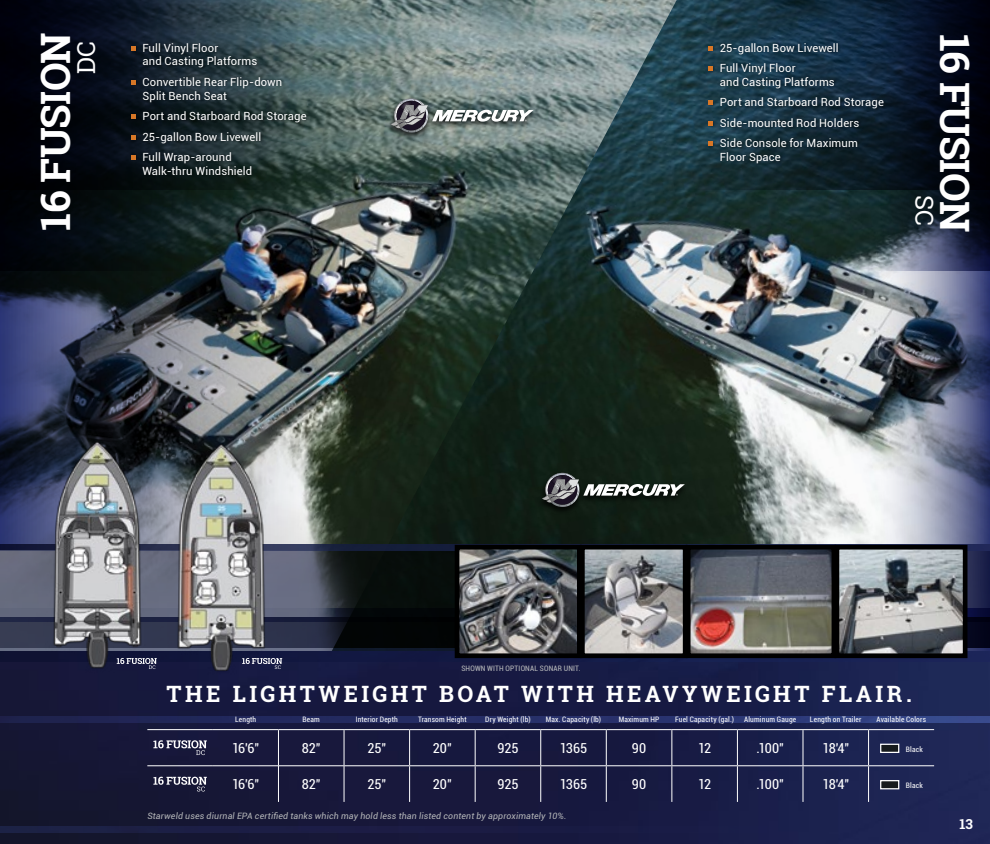
<style>
.page{position:relative;width:990px;height:844px;background:#fff}
.page>*{position:absolute;margin:0;border:0;box-sizing:border-box;transform-origin:0 0}
.t1{font:700 40.5px "Roboto Slab";letter-spacing:-.02em;color:#fff}
.t2{font:24.75px "Roboto Slab";color:#fff}
.t3{font:700 22.5px "Roboto Slab";letter-spacing:.155em;color:#fff}
.t4{font:condensed 13.75px "Roboto";letter-spacing:-.005em;color:#fff}
.t5{font:700 13.75px "Roboto Slab";color:#fff}
.t6{font:11.25px/20.5px "Roboto";letter-spacing:.01em;color:#fff}
.t7{font:italic 8.75px "Roboto";letter-spacing:.02em;color:#b6b8ba}
.t8{font:condensed 7.5px "Roboto";letter-spacing:.025em;color:#fff}
.t9{font:condensed 7.5px "Roboto";letter-spacing:.03em;color:#b6b8ba}
</style>
<div class="page">
<img style="left:677px;top:190px;width:202px;height:354px">
<img style="left:879px;top:270px;width:111px;height:274px">
<img style="left:879px;top:190px;width:111px;height:80px">
<img style="left:340px;top:0;width:337px;height:544px">
<img style="left:0;top:661px;width:990px;height:183px">
<img style="left:0;top:550px;width:990px;height:111px">
<img style="left:0;top:826px;width:898px;height:6px">
<img style="left:0;top:716px;width:990px;height:6px">
<img style="left:340px;top:544px;width:650px;height:6px">
<div style="left:538px;top:471px;width:151px;height:44px;background:#101f15"></div>
<svg style="left:542px;top:473px;width:143px;height:34px"></svg>
<svg style="left:0;top:549px;width:340px;height:105px;background:#4a4f63"></svg>
<img style="left:0;top:0;width:340px;height:549px">
<img style="left:0;top:0;width:183px;height:270px">
<img style="left:37px;top:425px;width:120px;height:260px">
<img style="left:159px;top:415px;width:119px;height:278px">
<img style="left:461px;top:551px;width:115px;height:101px">
<div style="left:455px;top:545px;width:127px;height:113px;border:5px solid #000"></div>
<img style="left:692px;top:551px;width:138px;height:101px">
<div style="left:686px;top:545px;width:150px;height:113px;border:5px solid #000"></div>
<img style="left:586px;top:551px;width:96px;height:101px">
<div style="left:580px;top:545px;width:108px;height:113px;border:5px solid #000"></div>
<img style="left:841px;top:551px;width:120px;height:101px">
<div style="left:835px;top:545px;width:132px;height:113px;border:5px solid #000"></div>
<hr style="left:147px;top:729px;width:66px;height:1px;background:#fff">
<hr style="left:213px;top:729px;width:65px;height:1px;background:#fff">
<hr style="left:147px;top:765px;width:66px;height:1px;background:#fff">
<hr style="left:213px;top:765px;width:65px;height:1px;background:#fff">
<hr style="left:409px;top:730px;width:1px;height:35px;background:#fff">
<hr style="left:475px;top:730px;width:1px;height:35px;background:#fff">
<hr style="left:540px;top:730px;width:1px;height:35px;background:#fff">
<hr style="left:606px;top:730px;width:1px;height:35px;background:#fff">
<hr style="left:672px;top:730px;width:1px;height:35px;background:#fff">
<hr style="left:737px;top:730px;width:1px;height:35px;background:#fff">
<hr style="left:803px;top:730px;width:1px;height:35px;background:#fff">
<hr style="left:868px;top:730px;width:1px;height:35px;background:#fff">
<hr style="left:409px;top:766px;width:1px;height:36px;background:#fff">
<hr style="left:475px;top:766px;width:1px;height:36px;background:#fff">
<hr style="left:540px;top:766px;width:1px;height:36px;background:#fff">
<hr style="left:606px;top:766px;width:1px;height:36px;background:#fff">
<hr style="left:672px;top:766px;width:1px;height:36px;background:#fff">
<hr style="left:737px;top:766px;width:1px;height:36px;background:#fff">
<hr style="left:803px;top:766px;width:1px;height:36px;background:#fff">
<hr style="left:868px;top:766px;width:1px;height:36px;background:#fff">
<hr style="left:278px;top:729px;width:66px;height:1px;background:#fff">
<hr style="left:344px;top:729px;width:66px;height:1px;background:#fff">
<hr style="left:410px;top:729px;width:65px;height:1px;background:#fff">
<hr style="left:475px;top:729px;width:66px;height:1px;background:#fff">
<hr style="left:541px;top:729px;width:65px;height:1px;background:#fff">
<hr style="left:606px;top:729px;width:66px;height:1px;background:#fff">
<hr style="left:672px;top:729px;width:65px;height:1px;background:#fff">
<hr style="left:737px;top:729px;width:66px;height:1px;background:#fff">
<hr style="left:803px;top:729px;width:66px;height:1px;background:#fff">
<hr style="left:869px;top:729px;width:65px;height:1px;background:#fff">
<hr style="left:279px;top:765px;width:65px;height:1px;background:#fff">
<hr style="left:344px;top:765px;width:66px;height:1px;background:#fff">
<hr style="left:410px;top:765px;width:65px;height:1px;background:#fff">
<hr style="left:475px;top:765px;width:66px;height:1px;background:#fff">
<hr style="left:541px;top:765px;width:65px;height:1px;background:#fff">
<hr style="left:606px;top:765px;width:66px;height:1px;background:#fff">
<hr style="left:672px;top:765px;width:65px;height:1px;background:#fff">
<hr style="left:737px;top:765px;width:66px;height:1px;background:#fff">
<hr style="left:803px;top:765px;width:66px;height:1px;background:#fff">
<hr style="left:869px;top:765px;width:65px;height:1px;background:#fff">
<hr style="left:278px;top:730px;width:1px;height:36px;background:#fff">
<hr style="left:344px;top:730px;width:1px;height:36px;background:#fff">
<hr style="left:278px;top:766px;width:1px;height:36px;background:#fff">
<hr style="left:344px;top:766px;width:1px;height:36px;background:#fff">
<svg style="left:153px;top:740px;width:54px;height:15px"></svg>
<div style="left:880px;top:743px;width:19px;height:10px;background:#161a1c;border:1px solid #fff"></div>
<svg style="left:153px;top:776px;width:54px;height:15px"></svg>
<div style="left:880px;top:780px;width:19px;height:9px;background:#161a1c;border:1px solid #fff"></div>
<div style="left:386px;top:97px;width:152px;height:44px;background:#000;opacity:.75"></div>
<svg style="left:391px;top:99px;width:143px;height:34px;background:#7a8584"></svg>
<img style="left:1px;top:0;width:301px;height:190px">
<div style="left:131px;top:43px;width:178px;height:133px;background:#000;opacity:.45"></div>
<svg style="left:131px;top:46px;width:5px;height:4px"></svg>
<svg style="left:131px;top:80px;width:5px;height:4px"></svg>
<svg style="left:131px;top:114px;width:5px;height:5px"></svg>
<svg style="left:131px;top:135px;width:5px;height:4px"></svg>
<svg style="left:131px;top:155px;width:5px;height:5px"></svg>
<img style="left:671px;top:0;width:319px;height:190px">
<div style="left:708px;top:43px;width:179px;height:122px;background:#000;opacity:.45"></div>
<svg style="left:709px;top:46px;width:4px;height:4px"></svg>
<svg style="left:709px;top:66px;width:4px;height:5px"></svg>
<svg style="left:709px;top:101px;width:4px;height:4px"></svg>
<svg style="left:709px;top:121px;width:4px;height:4px"></svg>
<svg style="left:709px;top:142px;width:4px;height:4px"></svg>
<svg style="left:117px;top:658px;width:40px;height:11px"></svg>
<svg style="left:242px;top:658px;width:40px;height:11px"></svg>
<h1 class="t1" style="left:28px;top:231px;width:200px;rotate:-90deg">16 FUSION</h1>
<h2 class="t2" style="left:69px;top:74px;width:35px;rotate:-90deg">DC</h2>
<p class="t6" style="left:142px;top:40px;width:116px;line-height:13.8px">Full Vinyl Floor<br>and Casting Platforms</p>
<p class="t6" style="left:142px;top:74px;width:141px;line-height:13.8px">Convertible Rear Flip-down<br>Split Bench Seat</p>
<p class="t6" style="left:142px;top:105px;width:166px">Port and Starboard Rod Storage<br>25-gallon Bow Livewell<br>Full Wrap-around</p>
<p class="t6" style="left:142px;top:160px;width:111px">Walk-thru Windshield</p>
<p class="t6" style="left:720px;top:37px;width:120px">25-gallon Bow Livewell<br>Full Vinyl Floor</p>
<p class="t6" style="left:720px;top:71px;width:166px">and Casting Platforms<br>Port and Starboard Rod Storage<br>Side-mounted Rod Holders<br>Side Console for Maximum</p>
<p class="t6" style="left:720px;top:146px;width:62px">Floor Space</p>
<h1 class="t1" style="left:983px;top:34px;width:200px;rotate:90deg">16 FUSION</h1>
<h2 class="t2" style="left:941px;top:195px;width:33px;rotate:90deg">SC</h2>
<p class="t9" style="left:461px;top:663px;width:121px">SHOWN WITH OPTIONAL SONAR UNIT.</p>
<h3 class="t3" style="left:167px;top:678px;width:747px">THE LIGHTWEIGHT BOAT WITH HEAVYWEIGHT FLAIR.</h3>
<p class="t8" style="left:235px;top:714px;width:23px">Length</p>
<p class="t8" style="left:303px;top:714px;width:19px">Beam</p>
<p class="t8" style="left:356px;top:714px;width:44px">Interior Depth</p>
<p class="t8" style="left:418px;top:714px;width:50px">Transom Height</p>
<p class="t8" style="left:485px;top:714px;width:47px">Dry Weight (lb)</p>
<p class="t8" style="left:546px;top:714px;width:57px">Max. Capacity (lb)</p>
<p class="t8" style="left:619px;top:714px;width:42px">Maximum HP</p>
<p class="t8" style="left:675px;top:714px;width:61px">Fuel Capacity (gal.)</p>
<p class="t8" style="left:744px;top:714px;width:54px">Aluminum Gauge</p>
<p class="t8" style="left:810px;top:714px;width:53px">Length on Trailer</p>
<p class="t8" style="left:877px;top:714px;width:51px">Available Colors</p>
<p class="t4" style="left:232px;top:738px;width:29px">16'6"</p>
<p class="t4" style="left:302px;top:738px;width:20px">82"</p>
<p class="t4" style="left:368px;top:738px;width:20px">25"</p>
<p class="t4" style="left:433px;top:738px;width:20px">20"</p>
<p class="t4" style="left:497px;top:738px;width:23px">925</p>
<p class="t4" style="left:560px;top:738px;width:29px">1365</p>
<p class="t4" style="left:632px;top:738px;width:16px">90</p>
<p class="t4" style="left:698px;top:738px;width:15px">12</p>
<p class="t4" style="left:756px;top:738px;width:29px">.100"</p>
<p class="t4" style="left:822px;top:738px;width:28px">18'4"</p>
<p class="t8" style="left:906px;top:744px;width:18px">Black</p>
<p class="t4" style="left:232px;top:775px;width:29px">16'6"</p>
<p class="t4" style="left:302px;top:775px;width:20px">82"</p>
<p class="t4" style="left:368px;top:775px;width:20px">25"</p>
<p class="t4" style="left:433px;top:775px;width:20px">20"</p>
<p class="t4" style="left:497px;top:775px;width:23px">925</p>
<p class="t4" style="left:560px;top:775px;width:29px">1365</p>
<p class="t4" style="left:632px;top:775px;width:16px">90</p>
<p class="t4" style="left:698px;top:775px;width:15px">12</p>
<p class="t4" style="left:756px;top:775px;width:29px">.100"</p>
<p class="t4" style="left:822px;top:775px;width:28px">18'4"</p>
<p class="t8" style="left:906px;top:780px;width:18px">Black</p>
<p class="t7" style="left:147px;top:809px;width:421px">Starweld uses diurnal EPA certified tanks which may hold less than listed content by approximately 10%.</p>
<p class="t5" style="left:959px;top:814px;width:15px">13</p>
</div>
